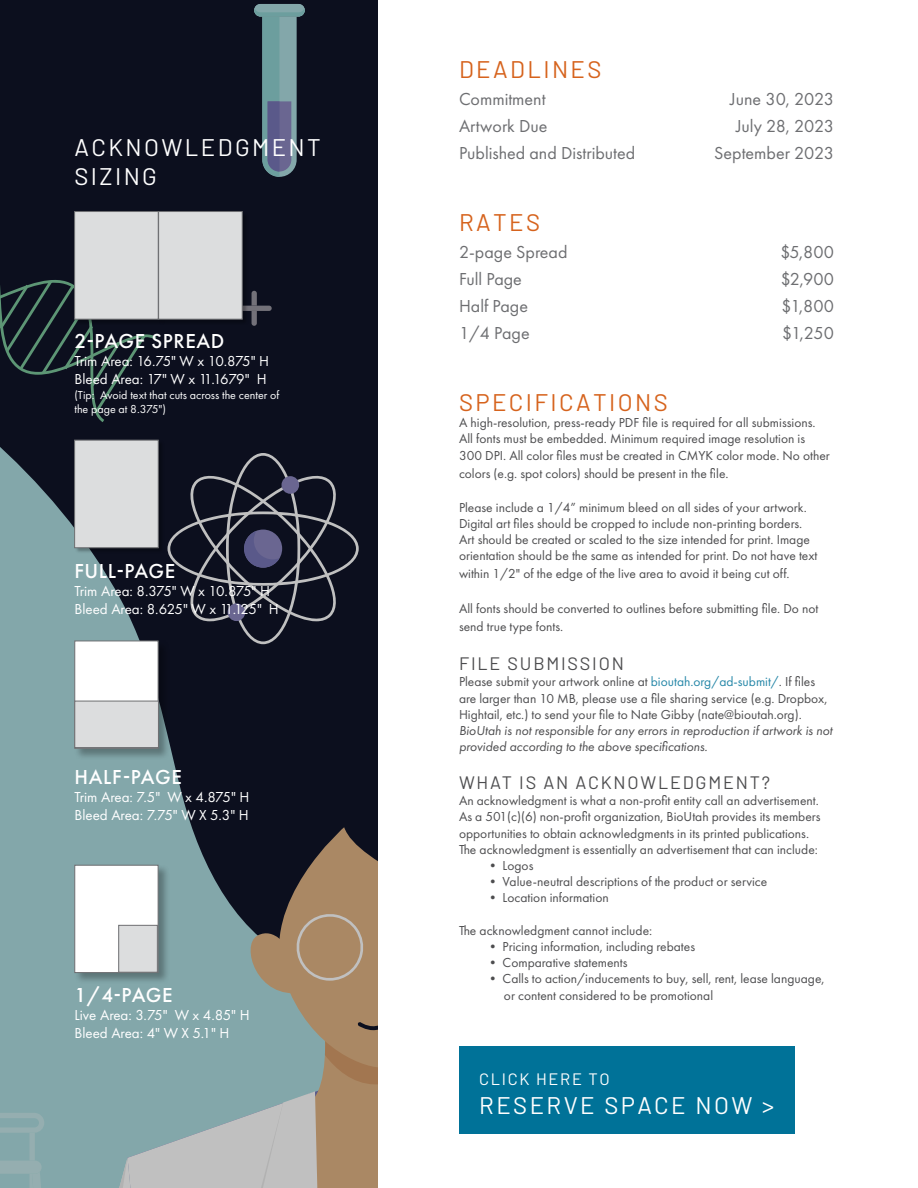
<style>
.page{position:relative;width:918px;height:1188px;background:#fff}
.page>*{position:absolute;margin:0;border:0;box-sizing:border-box;transform-origin:0 0}
.t1{font:24px/28.8px "Barlow";letter-spacing:.1em;color:#fff}
.t2{font:24px "Barlow";letter-spacing:.1em;color:#d6631d}
.t3{font:500 21px "Futura PT";letter-spacing:.03em;color:#fff}
.t4{font:18px "Futura PT";color:#6d6e71}
.t5{font:18px "Barlow";letter-spacing:.1em;color:#4d4d4f}
.t6{font:16.5px "Barlow";letter-spacing:.1em;color:#fff}
.t7{font:15px/18px "Futura PT";letter-spacing:-.025em;color:#fff}
.t8{font:15px/18px "Futura PT";color:#fff}
.t9{font:13.5px/16.2px "Futura PT";color:#4d4d4f}
.t10{font:italic 13.5px/16.2px "Futura PT";color:#4d4d4f}
.t11{font:12px/14.4px "Futura PT";color:#fff}
.s1{color:#2687a8}
</style>
<div class="page">
<svg style="left:0;top:0;width:378px;height:1188px;background:#424d54"></svg>
<div style="left:459px;top:1047px;width:335px;height:87px;background:#007298"></div>
<div style="left:75px;top:440px;width:89px;height:114px;background:#000;opacity:.3"></div>
<div style="left:74px;top:440px;width:84px;height:108px;background:#dcddde;border:1px solid #6d6e71"></div>
<div style="left:75px;top:212px;width:89px;height:113px;background:#000;opacity:.3"></div>
<div style="left:74px;top:211px;width:84px;height:108px;background:#dcddde;border:1px solid #6d6e71"></div>
<div style="left:159px;top:212px;width:89px;height:113px;background:#000;opacity:.3"></div>
<div style="left:158px;top:211px;width:84px;height:108px;background:#dcddde;border:1px solid #6d6e71"></div>
<div style="left:74px;top:640px;width:96px;height:120px;background:#000;opacity:.3"></div>
<div style="left:74px;top:641px;width:84px;height:108px;background:#fff;border:1px solid #6d6e71"></div>
<div style="left:74px;top:701px;width:85px;height:47px;background:#dcddde;border:1px solid #6d6e71"></div>
<div style="left:74px;top:865px;width:96px;height:120px;background:#000;opacity:.3"></div>
<div style="left:74px;top:865px;width:84px;height:108px;background:#fff;border:1px solid #6d6e71"></div>
<div style="left:118px;top:925px;width:40px;height:48px;background:#dcddde;border:1px solid #6d6e71"></div>
<h1 class="t1" style="left:74px;top:131px;width:248px">ACKNOWLEDGMENT<br>SIZING</h1>
<h2 class="t3" style="left:74px;top:329px;width:152px">2-PAGE SPREAD</h2>
<p class="t7" style="left:74px;top:352px;width:196px">Trim Area: 16.75" W x 10.875" H<br>Bleed Area: 17" W x 11.1679" H</p>
<p class="t11" style="left:74px;top:387px;width:206px">(Tip: Avoid text that cuts across the center of the page at 8.375")</p>
<h2 class="t3" style="left:75px;top:558px;width:102px">FULL-PAGE</h2>
<p class="t7" style="left:74px;top:582px;width:206px">Trim Area: 8.375" W x 10.875" H<br>Bleed Area: 8.625" W x 11.125" H</p>
<h2 class="t3" style="left:75px;top:764px;width:109px">HALF-PAGE</h2>
<p class="t8" style="left:74px;top:788px;width:176px">Trim Area: 7.5" W x 4.875" H<br>Bleed Area: 7.75" W X 5.3" H</p>
<h2 class="t3" style="left:74px;top:983px;width:100px">1/4-PAGE</h2>
<p class="t8" style="left:74px;top:1006px;width:177px">Live Area: 3.75" W x 4.85" H<br>Bleed Area: 4" W X 5.1" H</p>
<h1 class="t2" style="left:459px;top:52px;width:144px">DEADLINES</h1>
<h3 class="t4" style="left:459px;top:88px;width:88px">Commitment</h3>
<h3 class="t4" style="left:730px;top:88px;width:105px">June 30, 2023</h3>
<h3 class="t4" style="left:459px;top:115px;width:90px">Artwork Due</h3>
<h3 class="t4" style="left:736px;top:115px;width:99px">July 28, 2023</h3>
<h3 class="t4" style="left:459px;top:142px;width:178px">Published and Distributed</h3>
<h3 class="t4" style="left:714px;top:142px;width:121px">September 2023</h3>
<h1 class="t2" style="left:459px;top:205px;width:83px">RATES</h1>
<h3 class="t4" style="left:459px;top:241px;width:110px">2-page Spread</h3>
<h3 class="t4" style="left:781px;top:241px;width:54px">$5,800</h3>
<h3 class="t4" style="left:459px;top:268px;width:64px">Full Page</h3>
<h3 class="t4" style="left:782px;top:268px;width:54px">$2,900</h3>
<h3 class="t4" style="left:459px;top:295px;width:71px">Half Page</h3>
<h3 class="t4" style="left:782px;top:295px;width:53px">$1,800</h3>
<h3 class="t4" style="left:459px;top:322px;width:72px">1/4 Page</h3>
<h3 class="t4" style="left:783px;top:322px;width:52px">$1,250</h3>
<h1 class="t2" style="left:459px;top:385px;width:210px">SPECIFICATIONS</h1>
<p class="t9" style="left:459px;top:415px;width:372px">A high-resolution, press-ready PDF file is required for all submissions.<br>All fonts must be embedded. Minimum required image resolution is<br>300 DPI. All color files must be created in CMYK color mode. No other</p>
<p class="t9" style="left:459px;top:465px;width:271px">colors (e.g. spot colors) should be present in the file.</p>
<p class="t9" style="left:459px;top:499px;width:360px">Please include a 1/4” minimum bleed on all sides of your artwork.<br>Digital art files should be cropped to include non-printing borders.<br>Art should be created or scaled to the size intended for print. Image orientation should be the same as intended for print. Do not have text</p>
<p class="t9" style="left:459px;top:566px;width:332px">within 1/2" of the edge of the live area to avoid it being cut off.</p>
<p class="t9" style="left:459px;top:599px;width:361px;line-height:18px">All fonts should be converted to outlines before submitting file. Do not send true type fonts.</p>
<h3 class="t5" style="left:459px;top:651px;width:166px">FILE SUBMISSION</h3>
<p class="t9" style="left:459px;top:674px;width:370px">Please submit your artwork online at <span class="s1">bioutah.org/ad-submit/</span>. If files are larger than 10 MB, please use a file sharing service (e.g. Dropbox,<br>Hightail, etc.) to send your file to Nate Gibby (nate@bioutah.org).</p>
<p class="t10" style="left:459px;top:722px;width:375px">BioUtah is not responsible for any errors in reproduction if artwork is not provided according to the above specifications.</p>
<h3 class="t5" style="left:459px;top:769px;width:313px">WHAT IS AN ACKNOWLEDGMENT?</h3>
<p class="t9" style="left:459px;top:793px;width:363px">An acknowledgment is what a non-profit entity call an advertisement.<br>As a 501(c)(6) non-profit organization, BioUtah provides its members opportunities to obtain acknowledgments in its printed publications.<br>The acknowledgment is essentially an advertisement that can include:</p>
<p class="t9" style="left:486px;top:857px;width:49px">• Logos</p>
<p class="t9" style="left:486px;top:874px;width:283px">• Value-neutral descriptions of the product or service</p>
<p class="t9" style="left:486px;top:890px;width:124px">• Location information</p>
<p class="t9" style="left:459px;top:922px;width:195px">The acknowledgment cannot include:</p>
<p class="t9" style="left:486px;top:938px;width:211px">• Pricing information, including rebates</p>
<p class="t9" style="left:486px;top:955px;width:143px">• Comparative statements</p>
<p class="t9" style="left:504px;top:971px;width:322px;text-indent:-18px">• Calls to action/inducements to buy, sell, rent, lease language, or content considered to be promotional</p>
<p class="t6" style="left:479px;top:1067px;width:132px">CLICK HERE TO</p>
<h1 class="t1" style="left:479px;top:1089px;width:296px">RESERVE SPACE NOW &gt;</h1>
</div>
